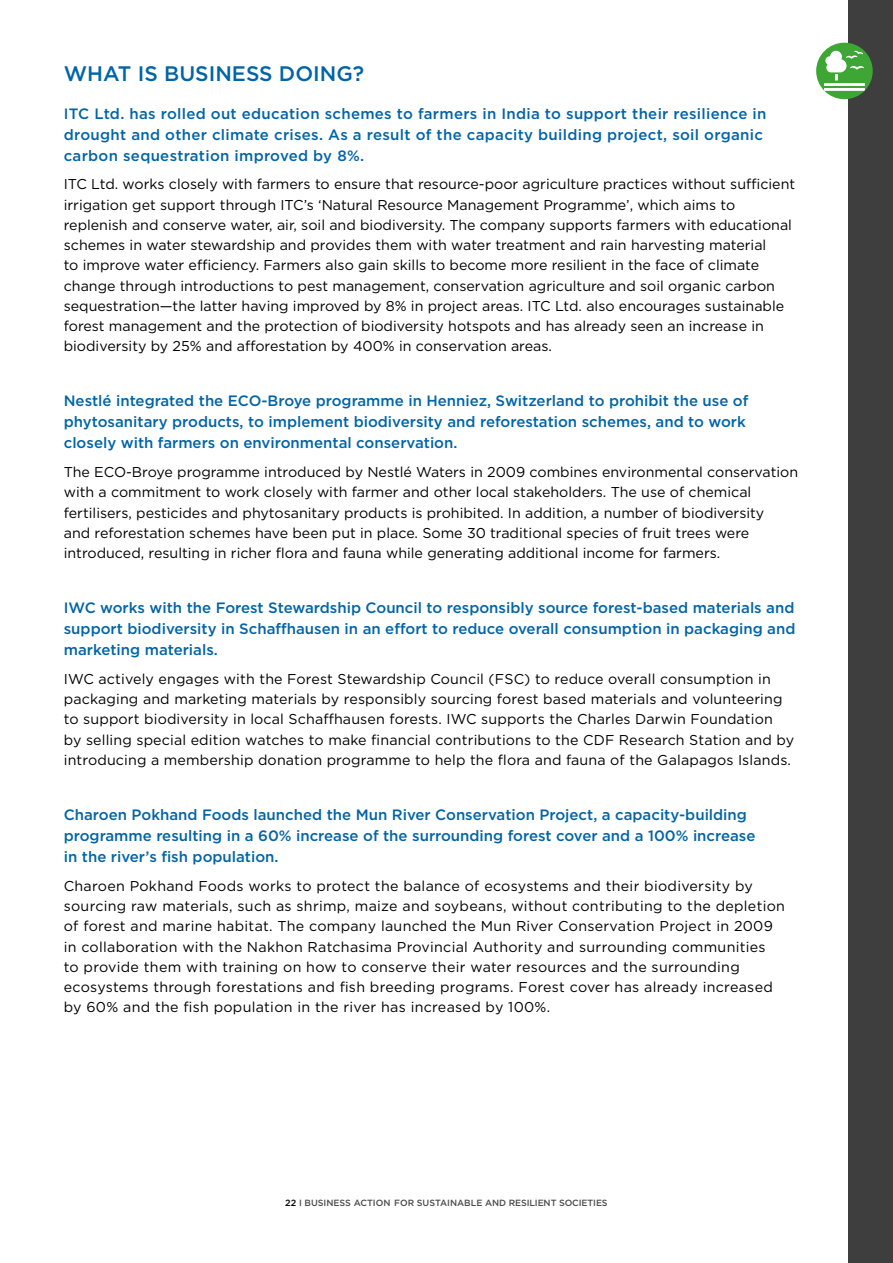
<style>
.page{position:relative;width:893px;height:1263px;background:#fff}
.page>*{position:absolute;margin:0;border:0;box-sizing:border-box;transform-origin:0 0}
.t1{font:500 21px "Gotham";color:#0064a8}
.t2{font:500 15px/21px "Gotham";color:#0064a8}
.t3{font:500 15px/21px "Gotham";letter-spacing:.02em;color:#0064a8}
.t4{font:14.25px/20.2px "Gotham";color:#000}
.t5{font:14.25px/20.2px "Gotham";letter-spacing:.02em;color:#000}
.t6{font:500 9px "Gotham";letter-spacing:-.01em;color:#4d4b4d}
.s1{color:#000}
</style>
<div class="page">
<div style="left:848px;top:0;width:45px;height:1263px;background:#3e3e3f"></div>
<div style="left:816px;top:43px;width:57px;height:56px;background:#3ea635;border-radius:28px"></div>
<hr style="left:824px;top:83px;width:41px;height:3px;background:#fff">
<hr style="left:824px;top:88px;width:41px;height:3px;background:#fff">
<svg style="left:825px;top:51px;width:39px;height:29px"></svg>
<h1 class="t1" style="left:64px;top:59px;width:302px">WHAT IS BUSINESS DOING?</h1>
<p class="t3" style="left:64px;top:103px;width:704px">ITC Ltd. has rolled out education schemes to farmers in India to support their resilience in drought and other climate crises. As a result of the capacity building project, soil organic carbon sequestration improved by 8%.</p>
<p class="t4" style="left:64px;top:174px;width:733px">ITC Ltd. works closely with farmers to ensure that resource-poor agriculture practices without sufficient irrigation get support through ITC’s ‘Natural Resource Management Programme’, which aims to replenish and conserve water, air, soil and biodiversity. The company supports farmers with educational schemes in water stewardship and provides them with water treatment and rain harvesting material<br>to improve water efficiency. Farmers also gain skills to become more resilient in the face of climate change through introductions to pest management, conservation agriculture and soil organic carbon sequestration—the latter having improved by 8% in project areas. ITC Ltd. also encourages sustainable forest management and the protection of biodiversity hotspots and has already seen an increase in biodiversity by 25% and afforestation by 400% in conservation areas.</p>
<p class="t2" style="left:64px;top:390px;width:686px">Nestlé integrated the ECO-Broye programme in Henniez, Switzerland to prohibit the use of phytosanitary products, to implement biodiversity and reforestation schemes, and to work closely with farmers on environmental conservation.</p>
<p class="t4" style="left:64px;top:462px;width:736px">The ECO-Broye programme introduced by Nestlé Waters in 2009 combines environmental conservation with a commitment to work closely with farmer and other local stakeholders. The use of chemical fertilisers, pesticides and phytosanitary products is prohibited. In addition, a number of biodiversity<br>and reforestation schemes have been put in place. Some 30 traditional species of fruit trees were introduced, resulting in richer flora and fauna while generating additional income for farmers.</p>
<p class="t2" style="left:64px;top:597px;width:733px;text-align:justify">IWC works with the Forest Stewardship Council to responsibly source forest-based materials and support biodiversity in Schaffhausen in an effort to reduce overall consumption in packaging and marketing materials.</p>
<p class="t4" style="left:64px;top:668px;width:732px">IWC actively engages with the Forest Stewardship Council (FSC) to reduce overall consumption in packaging and marketing materials by responsibly sourcing forest based materials and volunteering to support biodiversity in local Schaffhausen forests. IWC supports the Charles Darwin Foundation<br>by selling special edition watches to make financial contributions to the CDF Research Station and by introducing a membership donation programme to help the flora and fauna of the Galapagos Islands.</p>
<p class="t2" style="left:64px;top:804px;width:693px">Charoen Pokhand Foods launched the Mun River Conservation Project, a capacity-building programme resulting in a 60% increase of the surrounding forest cover and a 100% increase in the river’s fish population.</p>
<p class="t5" style="left:64px;top:875px;width:723px">Charoen Pokhand Foods works to protect the balance of ecosystems and their biodiversity by sourcing raw materials, such as shrimp, maize and soybeans, without contributing to the depletion of forest and marine habitat. The company launched the Mun River Conservation Project in 2009 in collaboration with the Nakhon Ratchasima Provincial Authority and surrounding communities<br>to provide them with training on how to conserve their water resources and the surrounding ecosystems through forestations and fish breeding programs. Forest cover has already increased by 60% and the fish population in the river has increased by 100%.</p>
<p class="t6" style="left:285px;top:1197px;width:324px"><span class="s1">22</span> I BUSINESS ACTION FOR SUSTAINABLE AND RESILIENT SOCIETIES</p>
</div>
